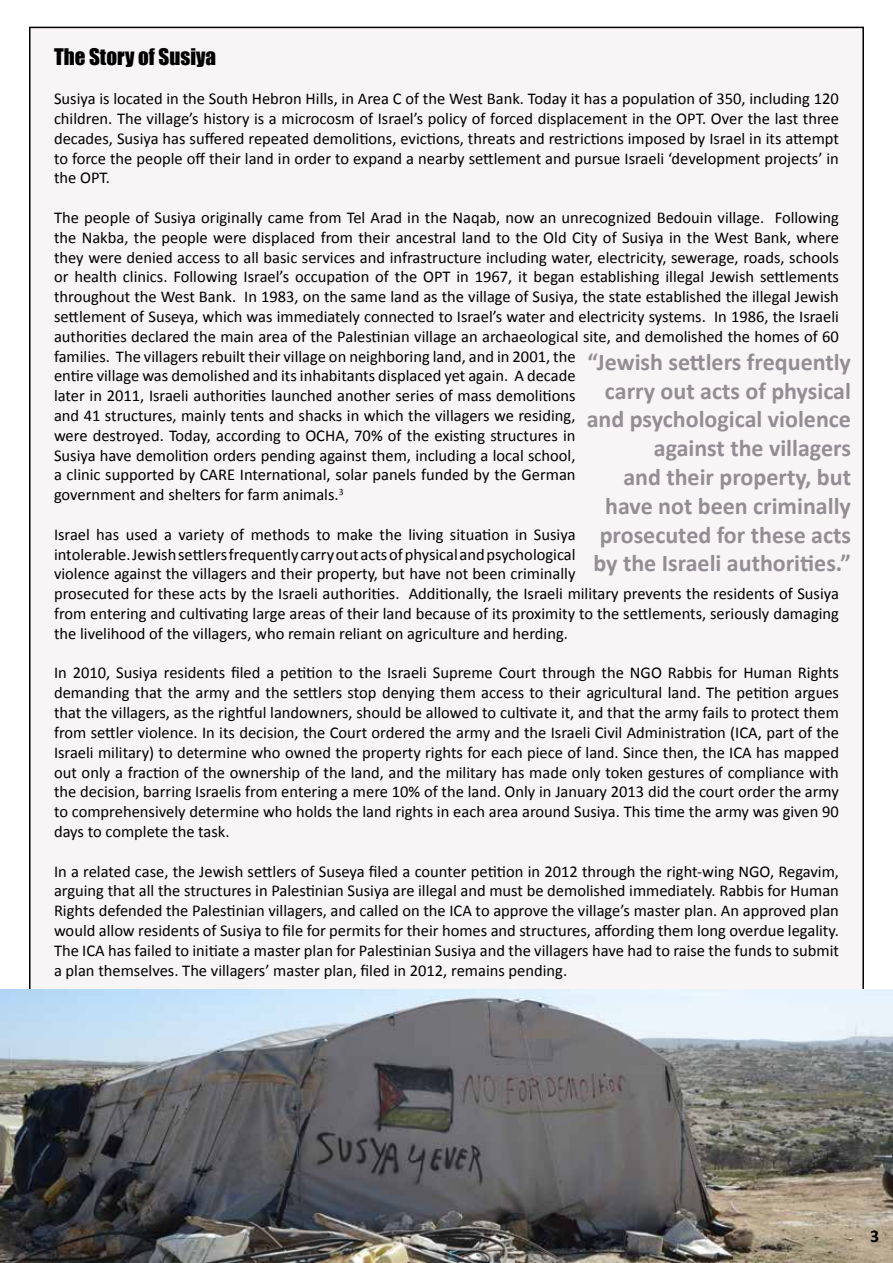
<style>
.page{position:relative;width:893px;height:1263px;background:#fff}
.page>*{position:absolute;margin:0;border:0;box-sizing:border-box;transform-origin:0 0}
.t1{font:700 24px/28.8px "Calibri";color:#938e94;text-align:right}
.t2{font:21px "Impact";color:#000}
.t3{font:700 18px "Calibri";color:#000}
.t4{font:16.5px/19.8px "Calibri";color:#000;text-align:justify}
</style>
<div class="page">
<div style="left:30px;top:27px;width:833px;height:994px;background:#f8f5f6"></div>
<img style="left:0;top:989px;width:893px;height:274px">
<p class="t2" style="left:54px;top:40px;width:164px">The Story of Susiya</p>
<p class="t4" style="left:54px;top:88px;width:786px">Susiya is located in the South Hebron Hills, in Area C of the West Bank. Today it has a population of 350, including 120 children. The village’s history is a microcosm of Israel’s policy of forced displacement in the OPT. Over the last three decades, Susiya has suffered repeated demolitions, evictions, threats and restrictions imposed by Israel in its attempt to force the people off their land in order to expand a nearby settlement and pursue Israeli ‘development projects’ in the OPT.</p>
<p class="t4" style="left:54px;top:207px;width:786px;text-align:left">The people of Susiya originally came from Tel Arad in the Naqab, now an unrecognized Bedouin village. Following the Nakba, the people were displaced from their ancestral land to the Old City of Susiya in the West Bank, where they were denied access to all basic services and infrastructure including water, electricity, sewerage, roads, schools or health clinics. Following Israel’s occupation of the OPT in 1967, it began establishing illegal Jewish settlements throughout the West Bank. In 1983, on the same land as the village of Susiya, the state established the illegal Jewish settlement of Suseya, which was immediately connected to Israel’s water and electricity systems. In 1986, the Israeli authorities declared the main area of the Palestinian village an archaeological site, and demolished the homes of 60 families. The villagers rebuilt their village on neighboring land, and in 2001, the<br>entire village was demolished and its inhabitants displaced yet again. A decade<br>later in 2011, Israeli authorities launched another series of mass demolitions<br>and 41 structures, mainly tents and shacks in which the villagers we residing,<br>were destroyed. Today, according to OCHA, 70% of the existing structures in<br>Susiya have demolition orders pending against them, including a local school,<br>a clinic supported by CARE International, solar panels funded by the German<br>government and shelters for farm animals.<sup>3</sup></p>
<p class="t4" style="left:54px;top:524px;width:786px;text-align:left">Israel has used a variety of methods to make the living situation in Susiya<br>intolerable. Jewish settlers frequently carry out acts of physical and psychological<br>violence against the villagers and their property, but have not been criminally<br>prosecuted for these acts by the Israeli authorities. Additionally, the Israeli military prevents the residents of Susiya from entering and cultivating large areas of their land because of its proximity to the settlements, seriously damaging the livelihood of the villagers, who remain reliant on agriculture and herding.</p>
<p class="t4" style="left:54px;top:662px;width:786px">In 2010, Susiya residents filed a petition to the Israeli Supreme Court through the NGO Rabbis for Human Rights demanding that the army and the settlers stop denying them access to their agricultural land. The petition argues that the villagers, as the rightful landowners, should be allowed to cultivate it, and that the army fails to protect them from settler violence. In its decision, the Court ordered the army and the Israeli Civil Administration (ICA, part of the Israeli military) to determine who owned the property rights for each piece of land. Since then, the ICA has mapped out only a fraction of the ownership of the land, and the military has made only token gestures of compliance with the decision, barring Israelis from entering a mere 10% of the land. Only in January 2013 did the court order the army to comprehensively determine who holds the land rights in each area around Susiya. This time the army was given 90 days to complete the task.</p>
<p class="t4" style="left:54px;top:860px;width:786px">In a related case, the Jewish settlers of Suseya filed a counter petition in 2012 through the right-wing NGO, Regavim, arguing that all the structures in Palestinian Susiya are illegal and must be demolished immediately. Rabbis for Human Rights defended the Palestinian villagers, and called on the ICA to approve the village’s master plan. An approved plan would allow residents of Susiya to file for permits for their homes and structures, affording them long overdue legality.<br>The ICA has failed to initiate a master plan for Palestinian Susiya and the villagers have had to raise the funds to submit a plan themselves. The villagers’ master plan, filed in 2012, remains pending.</p>
<h1 class="t1" style="left:587px;top:346px;width:266px">“Jewish settlers frequently carry out acts of physical and psychological violence against the villagers<br>and their property, but have not been criminally prosecuted for these acts by the Israeli authorities.”</h1>
<p class="t3" style="left:870px;top:1225px;width:11px">3</p>
</div>
